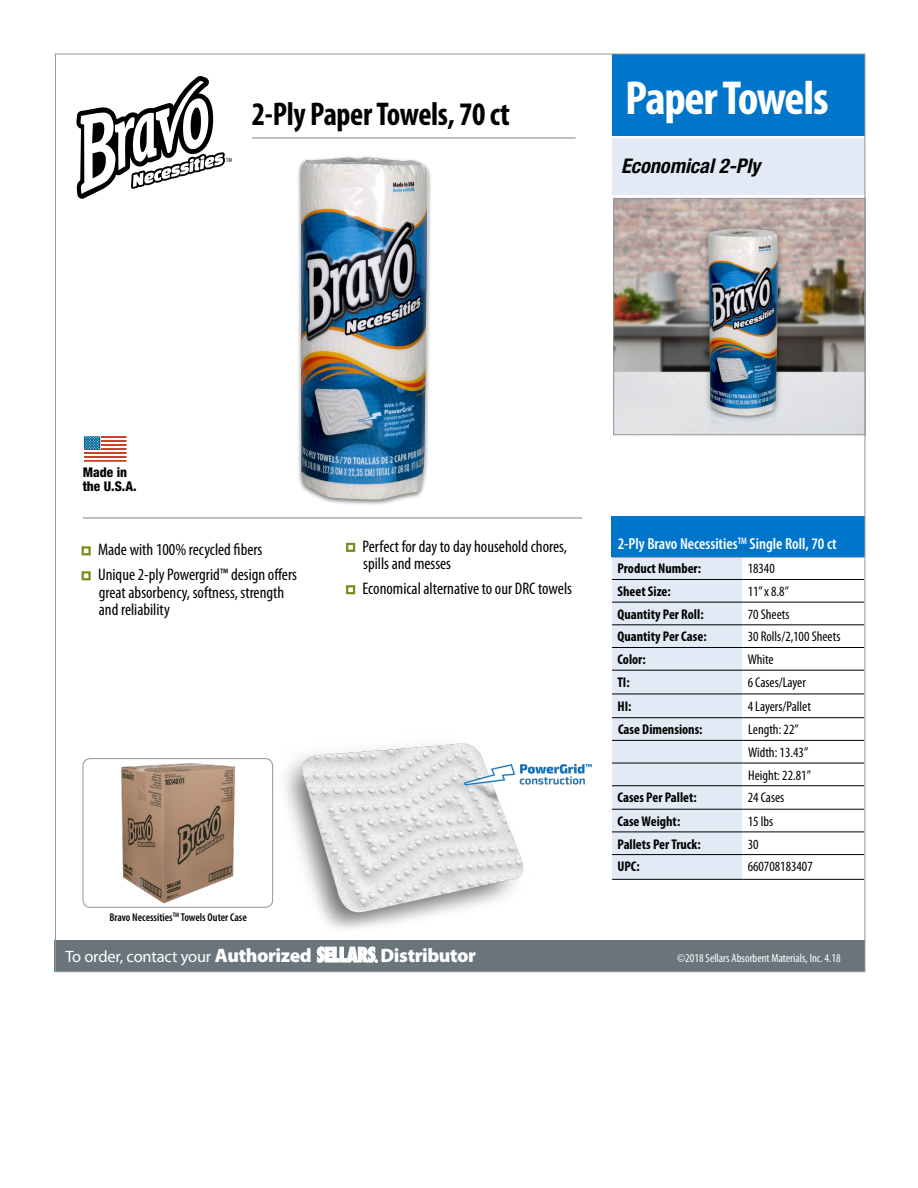
<style>
.page{position:relative;width:918px;height:1188px;background:#fff}
.page>*{position:absolute;margin:0;border:0;box-sizing:border-box;transform-origin:0 0}
.t1{font:700 condensed 48px "Myriad Pro";letter-spacing:-.025em;color:#fff}
.t2{font:700 condensed 33px "Myriad Pro";letter-spacing:-.01em;color:#000;scale:.95 1}
.t3{font:italic 700 condensed 20.25px "Helvetica Neue";color:#000}
.t4{font:900 19.5px "Myriad Pro";letter-spacing:-.02em;color:#fff}
.t5{font:condensed 16.8px/17.4px "Myriad Pro";color:#000}
.t6{font:16.5px "Myriad Pro";letter-spacing:-.01em;color:#fff}
.t7{font:600 condensed 16.05px "Myriad Pro";color:#fff}
.t8{font:condensed 14.1px/22.6px "Myriad Pro";color:#000}
.t9{font:700 condensed 14.1px "Myriad Pro";color:#000}
.t10{font:800 condensed 13.35px/13.6px "Helvetica Neue";color:#000}
.t11{font:condensed 12px "Myriad Pro";color:#fff}
.t12{font:600 condensed 11.25px "Myriad Pro";color:#000}
.t13{font:condensed 6px "Myriad Pro";color:#000}
.s1{font-weight:900;font-size:19.5px}
</style>
<div class="page">
<div style="left:612px;top:558px;width:130px;height:321px;background:#e2eaf5"></div>
<hr style="left:742px;top:556px;width:122px;height:1px;background:#000">
<hr style="left:742px;top:579px;width:122px;height:1px;background:#000">
<hr style="left:742px;top:602px;width:122px;height:1px;background:#000">
<hr style="left:742px;top:625px;width:122px;height:1px;background:#000">
<hr style="left:742px;top:647px;width:122px;height:1px;background:#000">
<hr style="left:742px;top:670px;width:122px;height:1px;background:#000">
<hr style="left:742px;top:694px;width:122px;height:1px;background:#000">
<hr style="left:742px;top:717px;width:122px;height:1px;background:#000">
<hr style="left:742px;top:740px;width:122px;height:1px;background:#000">
<hr style="left:742px;top:785px;width:122px;height:1px;background:#000">
<hr style="left:742px;top:763px;width:122px;height:1px;background:#000">
<hr style="left:742px;top:809px;width:122px;height:1px;background:#000">
<hr style="left:742px;top:832px;width:122px;height:1px;background:#000">
<hr style="left:742px;top:854px;width:122px;height:1px;background:#000">
<hr style="left:742px;top:879px;width:122px;height:1px;background:#000">
<hr style="left:612px;top:557px;width:130px;height:1px;background:#000">
<hr style="left:612px;top:579px;width:130px;height:1px;background:#000">
<hr style="left:612px;top:602px;width:130px;height:1px;background:#000">
<hr style="left:612px;top:625px;width:130px;height:1px;background:#000">
<hr style="left:612px;top:647px;width:130px;height:1px;background:#000">
<hr style="left:612px;top:670px;width:130px;height:1px;background:#000">
<hr style="left:612px;top:694px;width:130px;height:1px;background:#000">
<hr style="left:612px;top:717px;width:130px;height:1px;background:#000">
<hr style="left:612px;top:740px;width:130px;height:1px;background:#000">
<hr style="left:612px;top:763px;width:130px;height:1px;background:#000">
<hr style="left:612px;top:785px;width:130px;height:1px;background:#000">
<hr style="left:612px;top:809px;width:130px;height:1px;background:#000">
<hr style="left:612px;top:832px;width:130px;height:1px;background:#000">
<hr style="left:612px;top:854px;width:130px;height:1px;background:#000">
<hr style="left:612px;top:879px;width:130px;height:1px;background:#000">
<div style="left:612px;top:516px;width:253px;height:40px;background:#0075c9"></div>
<hr style="left:83px;top:518px;width:499px;height:1px;background:#000">
<svg style="left:83px;top:436px;width:44px;height:26px"></svg>
<div style="left:612px;top:55px;width:253px;height:81px;background:#0075c9"></div>
<div style="left:612px;top:139px;width:253px;height:56px;background:#e2eaf5"></div>
<hr style="left:252px;top:138px;width:324px;height:1px;background:#000">
<div style="left:82px;top:546px;width:9px;height:9px;border:2px solid #788e1e"></div>
<div style="left:82px;top:571px;width:9px;height:9px;border:2px solid #788e1e"></div>
<div style="left:346px;top:543px;width:9px;height:9px;border:2px solid #788e1e"></div>
<div style="left:346px;top:585px;width:9px;height:9px;border:2px solid #788e1e"></div>
<div style="left:83px;top:758px;width:190px;height:150px;border:1px solid #939598;border-radius:7px"></div>
<img style="left:116px;top:758px;width:126px;height:146px">
<div style="left:296px;top:155px;width:136px;height:352px;background:#000;opacity:.5"></div>
<img style="left:300px;top:157px;width:128px;height:343px">
<svg style="left:76px;top:76px;width:149px;height:123px"></svg>
<img style="left:273px;top:743px;width:319px;height:186px">
<img style="left:615px;top:200px;width:248px;height:233px">
<div style="left:613px;top:198px;width:253px;height:237px;border:1px solid #939598"></div>
<div style="left:55px;top:940px;width:810px;height:32px;background:#6a747b"></div>
<svg style="left:317px;top:947px;width:60px;height:15px"></svg>
<p class="t13" style="left:226px;top:156px;width:7px">TM</p>
<h2 class="t2" style="left:252px;top:93px;width:273px">2-Ply Paper Towels, 70 ct</h2>
<h1 class="t1" style="left:625px;top:68px;width:205px">Paper Towels</h1>
<p class="t3" style="left:621px;top:153px;width:141px">Economical 2-Ply</p>
<p class="t10" style="left:83px;top:466px;width:55px">Made in the U.S.A.</p>
<p class="t5" style="left:98px;top:537px;width:200px;line-height:24.9px">Made with 100% recycled fibers<br>Unique 2-ply Powergrid™ design offers</p>
<p class="t5" style="left:99px;top:583px;width:187px">great absorbency, softness, strength and reliability</p>
<p class="t12" style="left:109px;top:910px;width:139px">Bravo Necessities<sup>TM</sup> Towels Outer Case</p>
<p class="t5" style="left:363px;top:537px;width:206px">Perfect for day to day household chores, spills and messes</p>
<p class="t5" style="left:363px;top:580px;width:211px">Economical alternative to our DRC towels</p>
<p class="t7" style="left:618px;top:534px;width:221px">2-Ply Bravo Necessities<sup>TM</sup> Single Roll, 70 ct</p>
<p class="t9" style="left:617px;top:560px;width:85px">Product Number:</p>
<p class="t8" style="left:748px;top:557px;width:29px">18340</p>
<p class="t9" style="left:617px;top:583px;width:55px">Sheet Size:</p>
<p class="t8" style="left:748px;top:580px;width:43px">11” x 8.8”</p>
<p class="t9" style="left:617px;top:605px;width:88px">Quantity Per Roll:</p>
<p class="t8" style="left:748px;top:603px;width:43px">70 Sheets</p>
<p class="t9" style="left:617px;top:628px;width:91px">Quantity Per Case:</p>
<p class="t8" style="left:748px;top:625px;width:94px">30 Rolls/2,100 Sheets</p>
<p class="t9" style="left:617px;top:651px;width:30px">Color:</p>
<p class="t8" style="left:748px;top:648px;width:28px">White</p>
<p class="t9" style="left:617px;top:673px;width:14px">TI:</p>
<p class="t8" style="left:748px;top:671px;width:60px">6 Cases/Layer</p>
<p class="t9" style="left:617px;top:697px;width:16px">HI:</p>
<p class="t8" style="left:748px;top:694px;width:65px">4 Layers/Pallet</p>
<p class="t9" style="left:618px;top:721px;width:86px">Case Dimensions:</p>
<p class="t8" style="left:748px;top:718px;width:64px">Length: 22”<br>Width: 13.43”<br>Height: 22.81”</p>
<p class="t9" style="left:617px;top:789px;width:81px">Cases Per Pallet:</p>
<p class="t8" style="left:748px;top:786px;width:38px">24 Cases</p>
<p class="t9" style="left:617px;top:812px;width:64px">Case Weight:</p>
<p class="t8" style="left:748px;top:810px;width:27px">15 lbs</p>
<p class="t9" style="left:617px;top:835px;width:85px">Pallets Per Truck:</p>
<p class="t8" style="left:748px;top:832px;width:12px">30</p>
<p class="t9" style="left:617px;top:858px;width:24px">UPC:</p>
<p class="t8" style="left:748px;top:855px;width:67px">660708183407</p>
<p class="t6" style="left:65px;top:946px;width:248px">To order, contact your <span class="s1">Authorized</span></p>
<p class="t4" style="left:380px;top:942px;width:97px">Distributor</p>
<p class="t11" style="left:677px;top:951px;width:165px">©2018 Sellars Absorbent Materials, Inc. 4.18</p>
</div>
